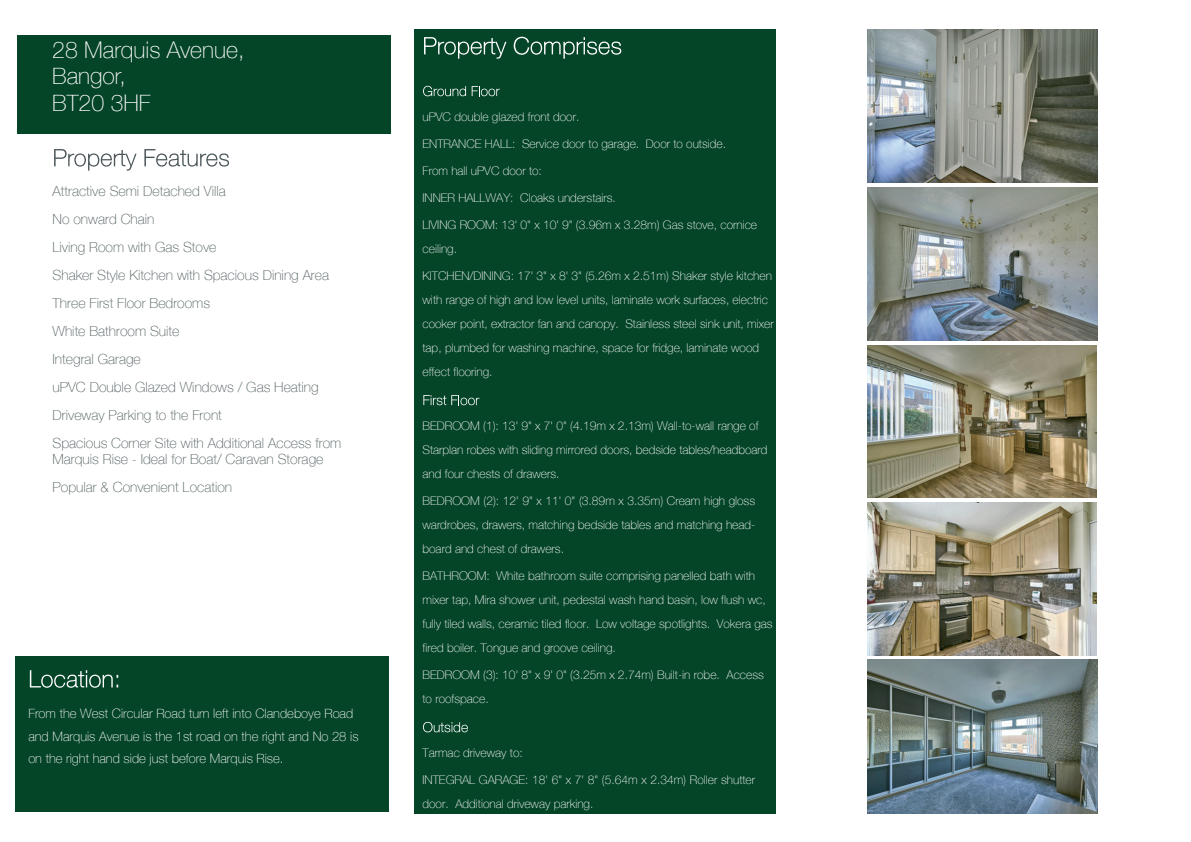
<style>
.page{position:relative;width:1191px;height:842px;background:#fff}
.page>*{position:absolute;margin:0;border:0;box-sizing:border-box;transform-origin:0 0}
.t1{font:100 23px/26.3px "Helvetica Neue LT";color:#fff}
.t2{font:100 14px/28px "Helvetica Neue LT";color:#4f5c5d}
.t3{font:100 13px/22.3px "Helvetica Neue LT";color:#fff}
.t4{font:100 12px/24px "Helvetica Neue LT";color:#fff}
</style>
<div class="page">
<div style="left:17px;top:35px;width:374px;height:99px;background:#044427"></div>
<div style="left:414px;top:30px;width:361px;height:784px;background:#044427"></div>
<svg style="left:424px;top:37px;width:82px;height:22px;background:#33674f"></svg>
<svg style="left:514px;top:37px;width:107px;height:22px;background:#31664e"></svg>
<svg style="left:423px;top:86px;width:43px;height:10px"></svg>
<svg style="left:472px;top:86px;width:28px;height:10px"></svg>
<svg style="left:423px;top:395px;width:56px;height:10px"></svg>
<svg style="left:423px;top:722px;width:45px;height:10px"></svg>
<div style="left:15px;top:657px;width:373px;height:155px;background:#044427"></div>
<svg style="left:30px;top:670px;width:88px;height:18px"></svg>
<svg style="left:54px;top:149px;width:83px;height:22px"></svg>
<svg style="left:144px;top:149px;width:85px;height:18px"></svg>
<img style="left:867px;top:345px;width:229px;height:152px">
<img style="left:867px;top:188px;width:230px;height:153px">
<img style="left:867px;top:502px;width:230px;height:154px">
<img style="left:867px;top:30px;width:230px;height:153px">
<img style="left:867px;top:659px;width:230px;height:154px">
<h1 class="t1" style="left:52px;top:38px;width:194px">28 Marquis Avenue,<br>Bangor,<br>BT20 3HF</h1>
<p class="t2" style="left:53px;top:178px;width:290px">Attractive Semi Detached Villa<br>No onward Chain<br>Living Room with Gas Stove<br>Shaker Style Kitchen with Spacious Dining Area<br>Three First Floor Bedrooms<br>White Bathroom Suite<br>Integral Garage<br>uPVC Double Glazed Windows / Gas Heating<br>Driveway Parking to the Front<br>Spacious Corner Site with Additional Access from</p>
<p class="t2" style="left:53px;top:446px;width:272px">Marquis Rise - Ideal for Boat/ Caravan Storage<br>Popular &amp; Convenient Location</p>
<p class="t3" style="left:28px;top:703px;width:332px">From the West Circular Road turn left into Clandeboye Road and Marquis Avenue is the 1st road on the right and No 28 is on the right hand side just before Marquis Rise.</p>
<p class="t4" style="left:422px;top:106px;width:158px">uPVC double glazed front door.</p>
<p class="t4" style="left:422px;top:133px;width:305px">ENTRANCE HALL: Service door to garage. Door to outside.</p>
<p class="t4" style="left:422px;top:160px;width:121px">From hall uPVC door to:</p>
<p class="t4" style="left:422px;top:187px;width:195px">INNER HALLWAY: Cloaks understairs.</p>
<p class="t4" style="left:422px;top:214px;width:336px">LIVING ROOM: 13' 0" x 10' 9" (3.96m x 3.28m) Gas stove, cornice ceiling.</p>
<p class="t4" style="left:422px;top:265px;width:353px">KITCHEN/DINING: 17' 3" x 8' 3" (5.26m x 2.51m) Shaker style kitchen with range of high and low level units, laminate work surfaces, electric cooker point, extractor fan and canopy. Stainless steel sink unit, mixer tap, plumbed for washing machine, space for fridge, laminate wood effect flooring.</p>
<p class="t4" style="left:422px;top:415px;width:346px">BEDROOM (1): 13' 9" x 7' 0" (4.19m x 2.13m) Wall-to-wall range of<br>Starplan robes with sliding mirrored doors, bedside tables/headboard and four chests of drawers.</p>
<p class="t4" style="left:422px;top:490px;width:334px;text-align:justify">BEDROOM (2): 12' 9" x 11' 0" (3.89m x 3.35m) Cream high gloss wardrobes, drawers, matching bedside tables and matching head&shy;board and chest of drawers.</p>
<p class="t4" style="left:422px;top:565px;width:351px">BATHROOM: White bathroom suite comprising panelled bath with mixer tap, Mira shower unit, pedestal wash hand basin, low flush wc, fully tiled walls, ceramic tiled floor. Low voltage spotlights. Vokera gas fired boiler. Tongue and groove ceiling.</p>
<p class="t4" style="left:422px;top:664px;width:343px">BEDROOM (3): 10' 8" x 9' 0" (3.25m x 2.74m) Built-in robe. Access to roofspace.</p>
<p class="t4" style="left:422px;top:742px;width:102px">Tarmac driveway to:</p>
<p class="t4" style="left:422px;top:769px;width:334px">INTEGRAL GARAGE: 18' 6" x 7' 8" (5.64m x 2.34m) Roller shutter door. Additional driveway parking.</p>
</div>
